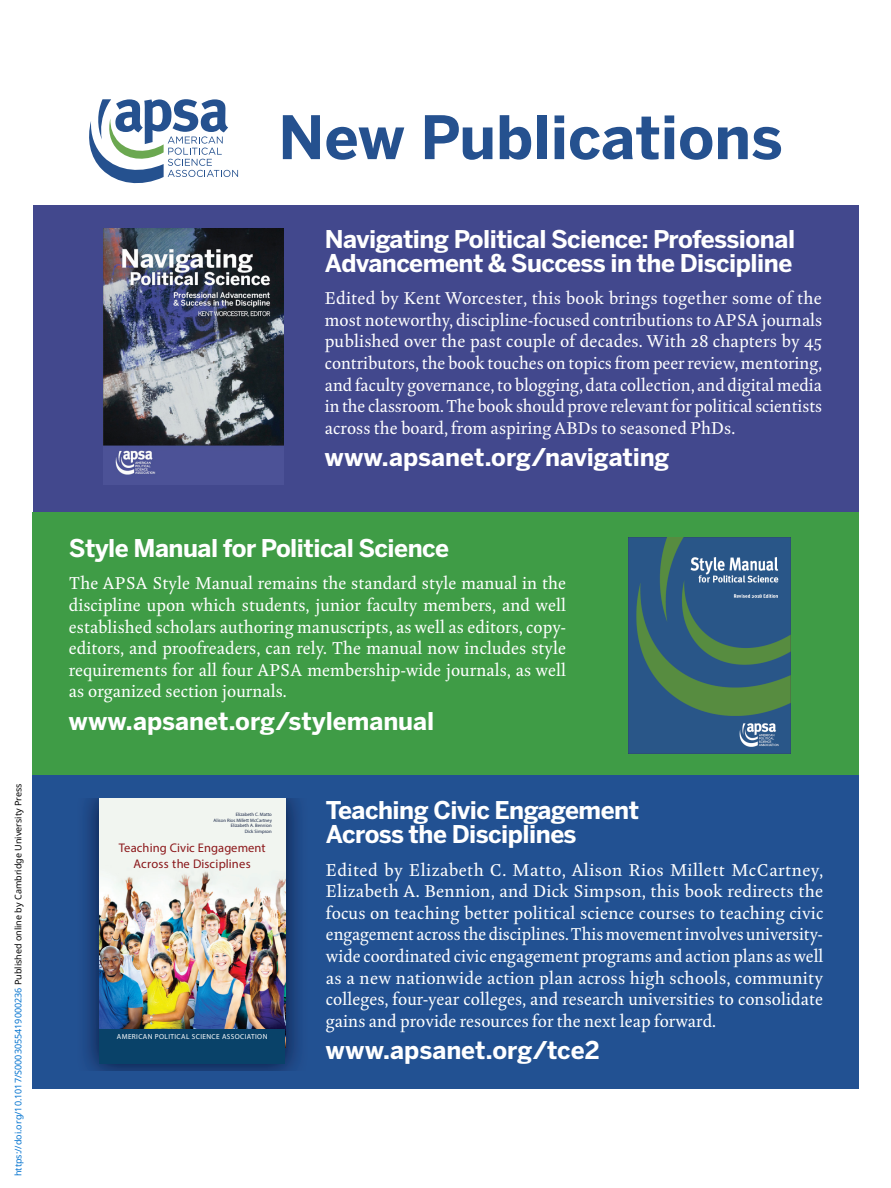
<style>
.page{position:relative;width:891px;height:1188px;background:#fff}
.page>*{position:absolute;margin:0;border:0;box-sizing:border-box;transform-origin:0 0}
.t1{font:700 59.4px "Benton Sans";color:#25518f}
.t2{font:700 24.3px/24.3px "Benton Sans";letter-spacing:-.02em;color:#fff}
.t3{font:17.55px/21.6px "Kingfisher";color:#fff;text-align:justify}
.t4{font:12.6px "Myriad Pro";letter-spacing:.01em;color:#8c171a}
.t5{font:12.6px "Myriad Pro";letter-spacing:.01em;color:#891619}
.t6{font:9px "Noto Sans";color:#0172cf}
.t7{font:7.35px "Myriad Pro";letter-spacing:.05em;color:#fff}
.t8{font:4.8px/5.7px "Myriad Pro";color:#1a2747;text-align:right}
.s1{color:#000}
</style>
<div class="page">
<div style="left:32px;top:774px;width:827px;height:315px;background:#225192"></div>
<svg style="left:89px;top:99px;width:149px;height:84px"></svg>
<div style="left:33px;top:206px;width:826px;height:306px;background:#42488d"></div>
<img style="left:104px;top:229px;width:179px;height:247px">
<img style="left:86px;top:799px;width:213px;height:272px">
<img style="left:99px;top:799px;width:186px;height:231px">
<div style="left:99px;top:1030px;width:186px;height:34px;background:#094269"></div>
<div style="left:32px;top:512px;width:827px;height:262px;background:#3f9c46"></div>
<img style="left:629px;top:538px;width:162px;height:216px">
<p class="t6" style="left:12px;top:1176px;width:394px;rotate:-90deg">https://doi.org/10.1017/S0003055419000236 <span class="s1">Published online by Cambridge University Press</span></p>
<p class="t1" style="left:278px;top:115px;width:506px">New Publications</p>
<p class="t2" style="left:325px;top:229px;width:472px">Navigating Political Science: Professional<br>Advancement &amp; Success in the Discipline</p>
<p class="t3" style="left:325px;top:289px;width:499px">Edited by Kent Worcester, this book brings together some of the most noteworthy, discipline-focused contributions to APSA journals published over the past couple of decades. With 28 chapters by 45 contributors, the book touches on topics from peer review, mentoring, and faculty governance, to blogging, data collection, and digital media in the classroom. The book should prove relevant for political scientists across the board, from aspiring ABDs to seasoned PhDs.</p>
<p class="t2" style="left:325px;top:448px;width:346px">www.apsanet.org/navigating</p>
<p class="t2" style="left:69px;top:538px;width:382px">Style Manual for Political Science</p>
<p class="t3" style="left:69px;top:574px;width:499px">The APSA Style Manual remains the standard style manual in the discipline upon which students, junior faculty members, and well established scholars authoring manuscripts, as well as editors, copy&shy;editors, and proofreaders, can rely. The manual now includes style requirements for all four APSA membership-wide journals, as well as organized section journals.</p>
<p class="t2" style="left:69px;top:711px;width:367px">www.apsanet.org/stylemanual</p>
<p class="t8" style="left:214px;top:811px;width:60px">Elizabeth C. Matto<br>Alison Rios Millett McCartney<br>Elizabeth A. Bennion<br>Dick Simpson</p>
<p class="t5" style="left:134px;top:856px;width:119px">Across the Disciplines</p>
<p class="t4" style="left:119px;top:841px;width:148px">Teaching Civic Engagement</p>
<p class="t7" style="left:117px;top:1033px;width:152px">AMERICAN POLITICAL SCIENCE ASSOCIATION</p>
<p class="t2" style="left:326px;top:800px;width:315px">Teaching Civic Engagement<br>Across the Disciplines</p>
<p class="t3" style="left:326px;top:861px;width:499px">Edited by Elizabeth C. Matto, Alison Rios Millett McCartney, Elizabeth A. Bennion, and Dick Simpson, this book redirects the focus on teaching better political science courses to teaching civic engagement across the disciplines. This movement involves university&shy;wide coordinated civic engagement programs and action plans as well as a new nationwide action plan across high schools, community colleges, four-year colleges, and research universities to consolidate gains and provide resources for the next leap forward.</p>
<p class="t2" style="left:326px;top:1041px;width:275px">www.apsanet.org/tce2</p>
</div>
